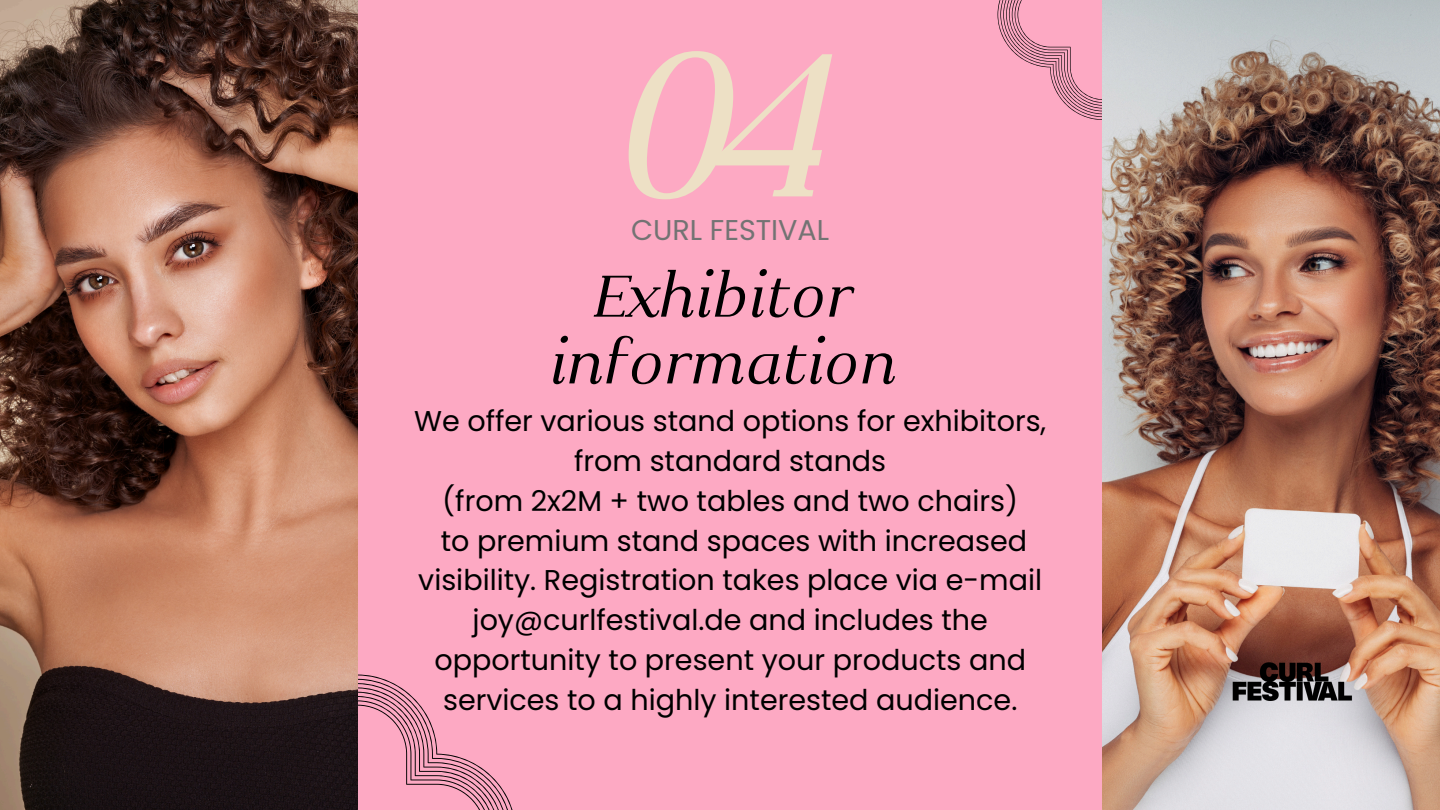
<style>
.page{position:relative;width:1440px;height:810px;background:#fda9c3}
.page>*{position:absolute;margin:0;border:0;box-sizing:border-box;transform-origin:0 0}
.t1{font:italic 243.8px "Kulachat Serif";color:#ede0c5}
.t2{font:italic 70.2px/66.8px "Kulachat Serif";color:#000;text-align:center}
.t3{font:28.6px/39.8px "Poppins";color:#000;text-align:center}
.t4{font:28.6px "Poppins";color:#737373}
</style>
<div class="page">
<svg style="left:358px;top:675px;width:155px;height:135px"></svg>
<img style="left:0;top:0;width:358px;height:810px">
<svg style="left:998px;top:0;width:105px;height:120px"></svg>
<img style="left:1103px;top:0;width:337px;height:810px">
<img style="left:1225px;top:645px;width:134px;height:84px">
<p class="t1" style="left:603px;top:-30px;width:221px">04</p>
<p class="t4" style="left:631px;top:210px;width:200px">CURL FESTIVAL</p>
<p class="t2" style="left:546px;top:259px;width:349px">Exhibitor information</p>
<p class="t3" style="left:414px;top:401px;width:634px">We offer various stand options for exhibitors, from standard stands</p>
<h2 class="t3" style="left:442px;top:481px;width:577px">(from 2x2M + two tables and two chairs)</h2>
<h1 class="t3" style="left:418px;top:521px;width:625px">to premium stand spaces with increased visibility. Registration takes place via e-mail joy@curlfestival.de and includes the opportunity to present your products and services to a highly interested audience.</h1>
</div>
